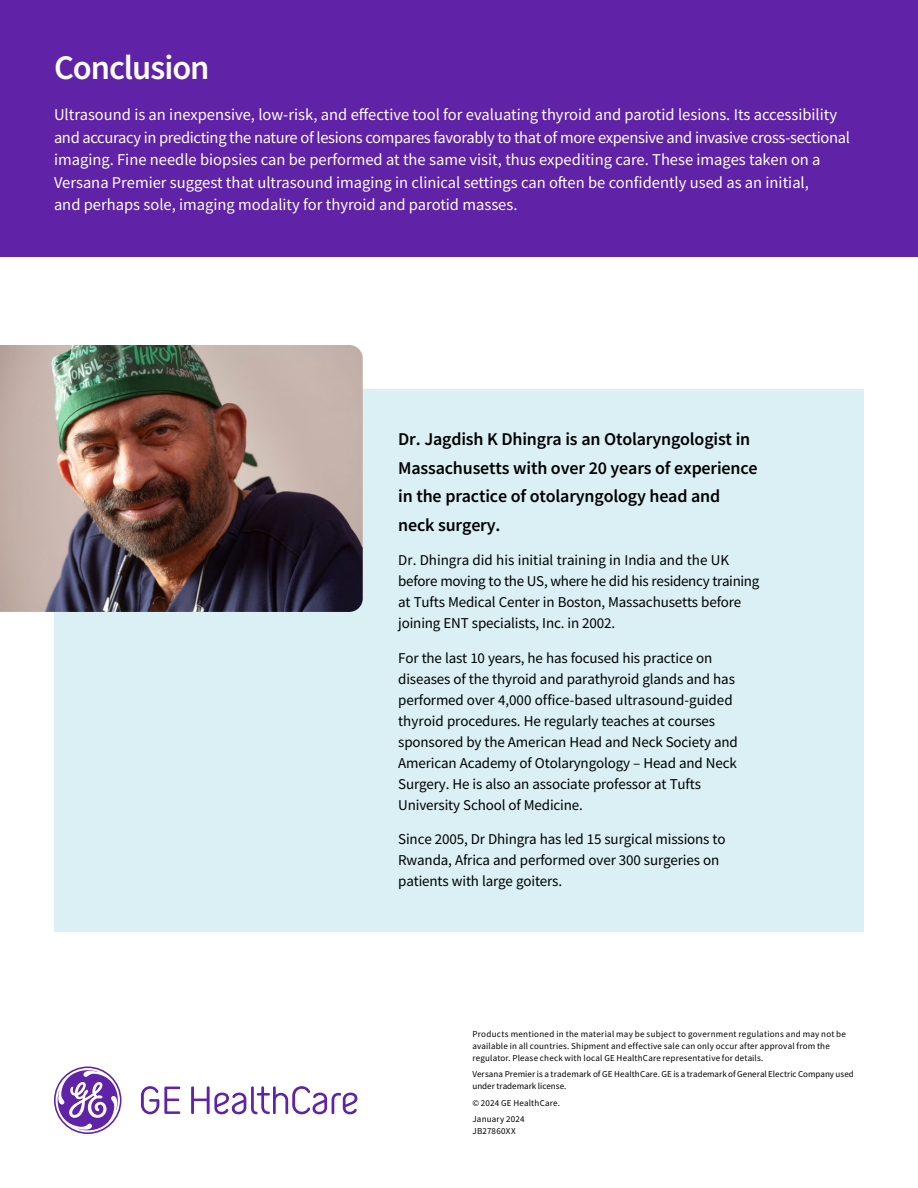
<style>
.page{position:relative;width:918px;height:1188px;background:#fff}
.page>*{position:absolute;margin:0;border:0;box-sizing:border-box;transform-origin:0 0}
.t1{font:600 34.5px "Source Sans Pro";letter-spacing:-.03em;color:#fff}
.t2{font:600 18px/28.5px "Source Sans Pro";letter-spacing:-.01em;color:#000}
.t3{font:16.5px/22.5px "Source Sans Pro";color:#fff}
.t4{font:15px/21px "Source Sans Pro";letter-spacing:-.01em;color:#000}
.t5{font:9px/12px "Source Sans Pro";letter-spacing:.02em;color:#000}
</style>
<div class="page">
<svg style="left:54px;top:1067px;width:303px;height:67px"></svg>
<div style="left:54px;top:390px;width:810px;height:542px;background:#daf0f4"></div>
<img style="left:0;top:345px;width:363px;height:267px">
<div style="left:0;top:0;width:918px;height:256px;background:#6022a6"></div>
<h1 class="t1" style="left:54px;top:45px;width:157px">Conclusion</h1>
<p class="t3" style="left:54px;top:103px;width:798px">Ultrasound is an inexpensive, low‐risk, and effective tool for evaluating thyroid and parotid lesions. Its accessibility and accuracy in predicting the nature of lesions compares favorably to that of more expensive and invasive cross‐sectional imaging. Fine needle biopsies can be performed at the same visit, thus expediting care. These images taken on a Versana Premier suggest that ultrasound imaging in clinical settings can often be confidently used as an initial,<br>and perhaps sole, imaging modality for thyroid and parotid masses.</p>
<p class="t2" style="left:398px;top:425px;width:361px">Dr. Jagdish K Dhingra is an Otolaryngologist in Massachusetts with over 20 years of experience in the practice of otolaryngology head and neck surgery.</p>
<p class="t4" style="left:398px;top:550px;width:363px">Dr. Dhingra did his initial training in India and the UK before moving to the US, where he did his residency training at Tufts Medical Center in Boston, Massachusetts before joining ENT specialists, Inc. in 2002.</p>
<p class="t4" style="left:398px;top:647px;width:341px">For the last 10 years, he has focused his practice on diseases of the thyroid and parathyroid glands and has performed over 4,000 office-based ultrasound-guided thyroid procedures. He regularly teaches at courses sponsored by the American Head and Neck Society and American Academy of Otolaryngology – Head and Neck Surgery. He is also an associate professor at Tufts University School of Medicine.</p>
<p class="t4" style="left:398px;top:829px;width:329px">Since 2005, Dr Dhingra has led 15 surgical missions to<br>Rwanda, Africa and performed over 300 surgeries on patients with large goiters.</p>
<p class="t5" style="left:472px;top:1028px;width:375px">Products mentioned in the material may be subject to government regulations and may not be available in all countries. Shipment and effective sale can only occur after approval from the regulator. Please check with local GE HealthCare representative for details.</p>
<p class="t5" style="left:472px;top:1068px;width:383px">Versana Premier is a trademark of GE HealthCare. GE is a trademark of General Electric Company used under trademark license.</p>
<p class="t5" style="left:472px;top:1094px;width:89px;line-height:16.4px">© 2024 GE HealthCare.<br>January 2024</p>
<p class="t5" style="left:472px;top:1125px;width:45px">JB27860XX</p>
</div>
